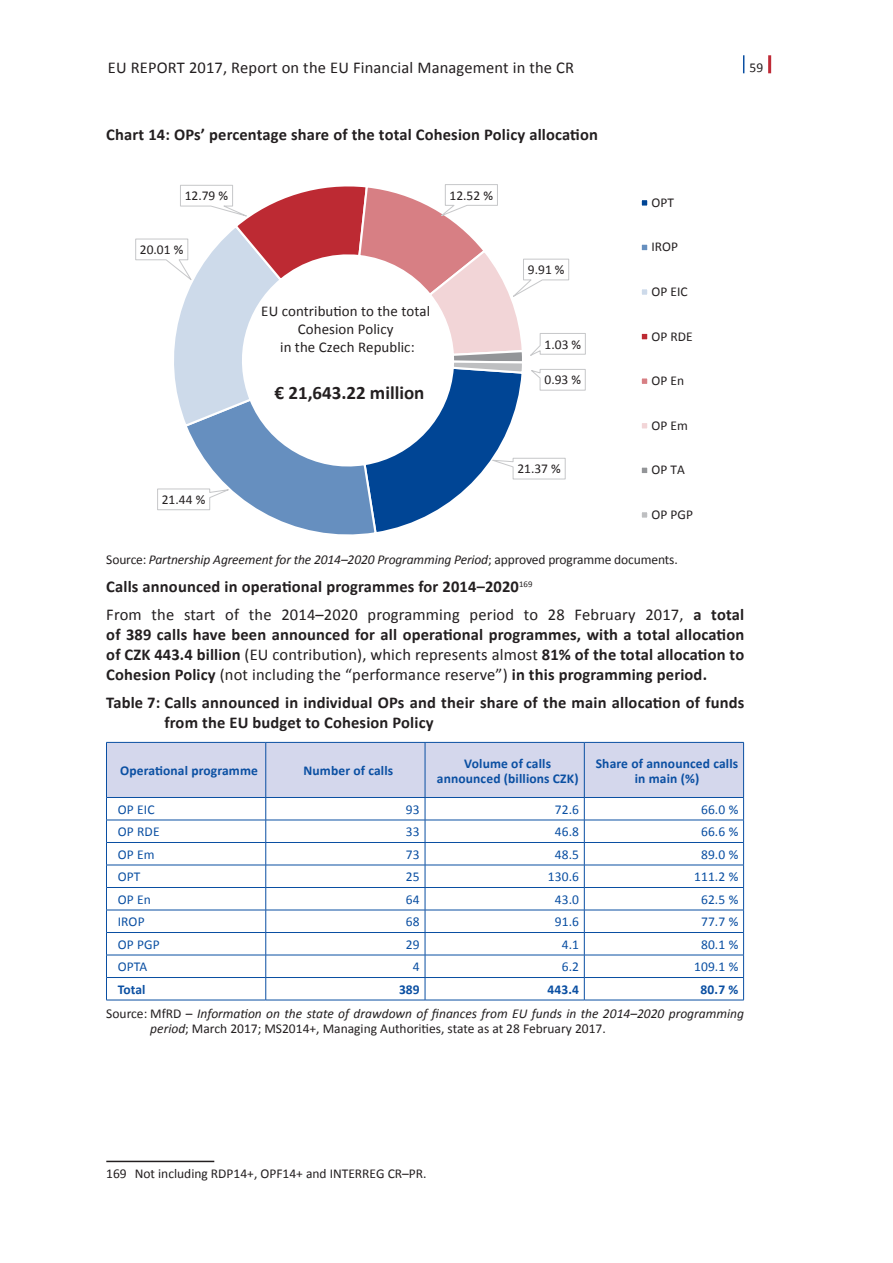
<style>
.page{position:relative;width:893px;height:1263px;background:#fff}
.page>*{position:absolute;margin:0;border:0;box-sizing:border-box;transform-origin:0 0}
.t1{font:700 18.9px "Calibri";color:#231f20}
.Normální_EUr{font:700 16.5px/19.8px "Calibri";letter-spacing:.01em;color:#231f20;text-align:justify}
.Normální_EUr_BOLD{font:700 16.5px/19.8px "Calibri";letter-spacing:.01em;color:#231f20}
.t2{font:16.5px "Calibri";letter-spacing:.01em;color:#231f20}
.t3{font:14.85px/17.9px "Calibri";letter-spacing:.005em;color:#231f20;text-align:center}
.Zdroj_s_mezerou{font:italic 13.5px/15px "Calibri";color:#231f20}
.poznámky_pod_čarou{font:13.5px "Calibri";color:#231f20}
.text_tabulka{font:13.5px "Calibri";letter-spacing:.01em;color:#0a4fa2}
.text_tabulka-2{font:700 13.5px/15px "Calibri";letter-spacing:.01em;color:#0a4fa2;text-align:center}
.s1{font-style:normal}
.s2{font-weight:400}
</style>
<div class="page">
<hr style="left:768px;top:55px;width:3px;height:18px;background:#bf2b37">
<svg style="left:743px;top:55px;width:1px;height:18px"></svg>
<svg style="left:135px;top:184px;width:451px;height:351px"></svg>
<div style="left:641px;top:199px;width:7px;height:8px;background:#004595"></div>
<div style="left:640px;top:198px;width:9px;height:10px;border:2px solid #fff"></div>
<div style="left:641px;top:244px;width:7px;height:7px;background:#668fbf"></div>
<div style="left:640px;top:243px;width:9px;height:9px;border:2px solid #fff"></div>
<div style="left:641px;top:288px;width:7px;height:8px;background:#cddaea"></div>
<div style="left:640px;top:287px;width:9px;height:10px;border:2px solid #fff"></div>
<div style="left:641px;top:333px;width:7px;height:7px;background:#bd2a33"></div>
<div style="left:640px;top:332px;width:9px;height:9px;border:2px solid #fff"></div>
<div style="left:641px;top:377px;width:7px;height:8px;background:#d77f84"></div>
<div style="left:640px;top:376px;width:9px;height:10px;border:2px solid #fff"></div>
<div style="left:641px;top:422px;width:7px;height:7px;background:#f2d5d7"></div>
<div style="left:640px;top:421px;width:9px;height:9px;border:2px solid #fff"></div>
<div style="left:641px;top:467px;width:7px;height:7px;background:#939598"></div>
<div style="left:640px;top:466px;width:9px;height:9px;border:2px solid #fff"></div>
<div style="left:641px;top:511px;width:7px;height:8px;background:#bebfc1"></div>
<div style="left:640px;top:510px;width:9px;height:10px;border:2px solid #fff"></div>
<svg style="left:106px;top:742px;width:638px;height:258px"></svg>
<hr style="left:106px;top:1000px;width:160px;height:1px;background:#0a4fa2">
<hr style="left:266px;top:1000px;width:159px;height:1px;background:#0a4fa2">
<hr style="left:425px;top:1000px;width:159px;height:1px;background:#0a4fa2">
<hr style="left:584px;top:1000px;width:160px;height:1px;background:#0a4fa2">
<hr style="left:106px;top:1161px;width:108px;height:1px;background:#231f20">
<p class="t2" style="left:108px;top:57px;width:468px">EU REPORT 2017, Report on the EU Financial Management in the CR</p>
<p class="poznámky_pod_čarou" style="left:749px;top:59px;width:15px">59</p>
<p class="Normální_EUr_BOLD" style="left:106px;top:125px;width:493px">Chart 14: OPs’ percentage share of the total Cohesion Policy allocation</p>
<p class="poznámky_pod_čarou" style="left:185px;top:187px;width:45px">12.79 %</p>
<p class="poznámky_pod_čarou" style="left:450px;top:187px;width:45px">12.52 %</p>
<p class="poznámky_pod_čarou" style="left:140px;top:241px;width:45px">20.01 %</p>
<p class="poznámky_pod_čarou" style="left:162px;top:491px;width:45px">21.44 %</p>
<p class="t3" style="left:261px;top:302px;width:170px">EU contribution to the total<br>Cohesion Policy<br>in the Czech Republic:</p>
<p class="t1" style="left:275px;top:381px;width:151px">€ 21,643.22 million</p>
<p class="poznámky_pod_čarou" style="left:528px;top:261px;width:38px">9.91 %</p>
<p class="poznámky_pod_čarou" style="left:545px;top:335px;width:38px">1.03 %</p>
<p class="poznámky_pod_čarou" style="left:545px;top:371px;width:38px">0.93 %</p>
<p class="poznámky_pod_čarou" style="left:517px;top:460px;width:45px">21.37 %</p>
<p class="poznámky_pod_čarou" style="left:652px;top:194px;width:24px">OPT</p>
<p class="poznámky_pod_čarou" style="left:652px;top:238px;width:28px">IROP</p>
<p class="poznámky_pod_čarou" style="left:652px;top:283px;width:38px">OP EIC</p>
<p class="poznámky_pod_čarou" style="left:652px;top:327px;width:43px">OP RDE</p>
<p class="poznámky_pod_čarou" style="left:652px;top:372px;width:34px">OP En</p>
<p class="poznámky_pod_čarou" style="left:652px;top:417px;width:38px">OP Em</p>
<p class="poznámky_pod_čarou" style="left:652px;top:461px;width:35px">OP TA</p>
<p class="poznámky_pod_čarou" style="left:652px;top:506px;width:43px">OP PGP</p>
<p class="Zdroj_s_mezerou" style="left:106px;top:551px;width:573px"><span class="s1">Source:</span> Partnership Agreement for the 2014–2020 Programming Period<span class="s1">; approved programme documents.</span></p>
<p class="Normální_EUr_BOLD" style="left:106px;top:576px;width:428px">Calls announced in operational programmes for 2014–2020<sup>169</sup></p>
<p class="Normální_EUr" style="left:106px;top:605px;width:639px"><span class="s2">From the start of the 2014–2020 programming period to 28 February 2017,</span> a total of 389 calls have been announced for all operational programmes, with a total allocation of CZK 443.4 billion <span class="s2">(EU contribution), which represents almost</span> 81% of the total allocation to Cohesion Policy <span class="s2">(not including the “performance reserve”)</span> in this programming period.</p>
<p class="Normální_EUr_BOLD" style="left:164px;top:692px;width:581px;text-indent:-58px">Table 7: Calls announced in individual OPs and their share of the main allocation of funds from the EU budget to Cohesion Policy</p>
<p class="text_tabulka-2" style="left:120px;top:763px;width:139px">Operational programme</p>
<p class="text_tabulka-2" style="left:304px;top:763px;width:91px">Number of calls</p>
<p class="text_tabulka-2" style="left:437px;top:755px;width:143px">Volume of calls announced (billions CZK)</p>
<p class="text_tabulka-2" style="left:596px;top:755px;width:144px">Share of announced calls in main (%)</p>
<p class="text_tabulka" style="left:118px;top:801px;width:38px">OP EIC</p>
<p class="text_tabulka" style="left:406px;top:801px;width:15px">93</p>
<p class="text_tabulka" style="left:555px;top:801px;width:26px">72.6</p>
<p class="text_tabulka" style="left:701px;top:801px;width:39px">66.0 %</p>
<p class="text_tabulka" style="left:118px;top:823px;width:43px">OP RDE</p>
<p class="text_tabulka" style="left:406px;top:823px;width:15px">33</p>
<p class="text_tabulka" style="left:555px;top:823px;width:26px">46.8</p>
<p class="text_tabulka" style="left:701px;top:823px;width:39px">66.6 %</p>
<p class="text_tabulka" style="left:118px;top:846px;width:38px">OP Em</p>
<p class="text_tabulka" style="left:406px;top:846px;width:15px">73</p>
<p class="text_tabulka" style="left:555px;top:846px;width:26px">48.5</p>
<p class="text_tabulka" style="left:701px;top:846px;width:39px">89.0 %</p>
<p class="text_tabulka" style="left:118px;top:868px;width:24px">OPT</p>
<p class="text_tabulka" style="left:406px;top:868px;width:15px">25</p>
<p class="text_tabulka" style="left:548px;top:868px;width:33px">130.6</p>
<p class="text_tabulka" style="left:694px;top:868px;width:46px">111.2 %</p>
<p class="text_tabulka" style="left:118px;top:891px;width:35px">OP En</p>
<p class="text_tabulka" style="left:406px;top:891px;width:15px">64</p>
<p class="text_tabulka" style="left:555px;top:891px;width:26px">43.0</p>
<p class="text_tabulka" style="left:701px;top:891px;width:39px">62.5 %</p>
<p class="text_tabulka" style="left:118px;top:913px;width:28px">IROP</p>
<p class="text_tabulka" style="left:406px;top:913px;width:15px">68</p>
<p class="text_tabulka" style="left:555px;top:913px;width:26px">91.6</p>
<p class="text_tabulka" style="left:701px;top:913px;width:39px">77.7 %</p>
<p class="text_tabulka" style="left:118px;top:936px;width:44px">OP PGP</p>
<p class="text_tabulka" style="left:406px;top:936px;width:15px">29</p>
<p class="text_tabulka" style="left:562px;top:936px;width:19px">4.1</p>
<p class="text_tabulka" style="left:701px;top:936px;width:39px">80.1 %</p>
<p class="text_tabulka" style="left:118px;top:958px;width:31px">OPTA</p>
<p class="text_tabulka" style="left:413px;top:958px;width:8px">4</p>
<p class="text_tabulka" style="left:562px;top:958px;width:19px">6.2</p>
<p class="text_tabulka" style="left:694px;top:958px;width:46px">109.1 %</p>
<p class="text_tabulka-2" style="left:118px;top:982px;width:29px">Total</p>
<p class="text_tabulka-2" style="left:399px;top:982px;width:22px">389</p>
<p class="text_tabulka-2" style="left:548px;top:982px;width:33px">443.4</p>
<p class="text_tabulka-2" style="left:701px;top:982px;width:39px">80.7 %</p>
<p class="Zdroj_s_mezerou" style="left:150px;top:1005px;width:595px;text-indent:-44px"><span class="s1">Source: MfRD –</span> Information on the state of drawdown of finances from EU funds in the 2014–2020 programming period<span class="s1">; March 2017; MS2014+, Managing Authorities, state as at 28 February 2017.</span></p>
<p class="poznámky_pod_čarou" style="left:106px;top:1165px;width:322px">169 Not including RDP14+, OPF14+ and INTERREG CR–PR.</p>
</div>
